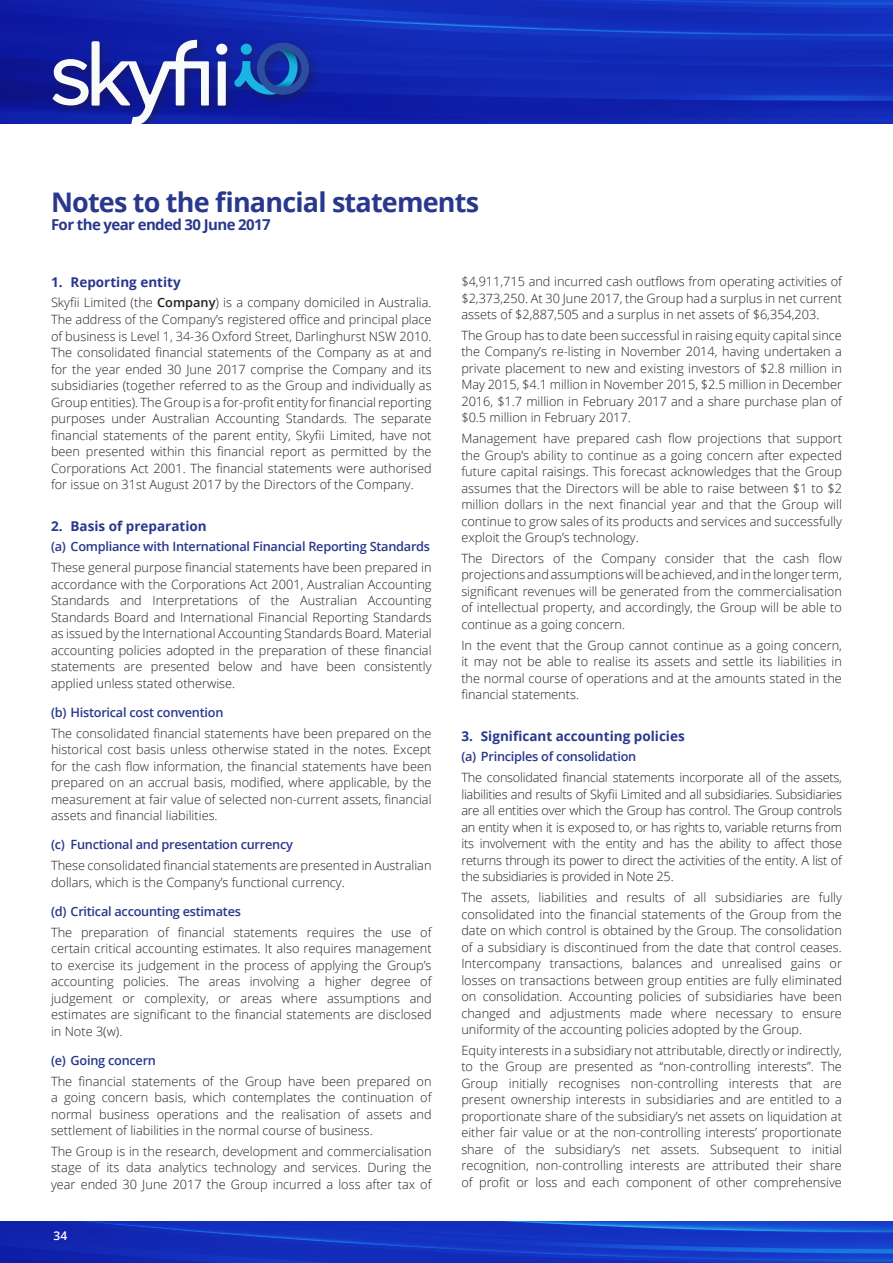
<style>
.page{position:relative;width:893px;height:1263px;background:#fff}
.page>*{position:absolute;margin:0;border:0;box-sizing:border-box;transform-origin:0 0}
.t1{font:700 27px "Open Sans";letter-spacing:-.03em;color:#29388d}
.t2{font:700 15px "Open Sans";letter-spacing:-.04em;color:#29388d}
.t3{font:700 13.5px "Open Sans";color:#29388d}
.t4{font:300 12.75px/16.5px "Open Sans";color:#231f20;text-align:justify}
.t5{font:600 12.75px "Open Sans";letter-spacing:-.02em;color:#29388d}
.t6{font:600 12px "Open Sans";color:#fff}
.s1{font-weight:600}
</style>
<div class="page">
<img style="left:0;top:0;width:893px;height:123px">
<img style="left:0;top:1221px;width:893px;height:42px">
<div style="left:48px;top:35px;width:272px;height:101px;background:#231f20;opacity:.45"></div>
<div style="left:218px;top:61px;width:8px;height:45px;background:#f9fafa"></div>
<div style="left:216px;top:44px;width:11px;height:11px;background:#f9fafa;border-radius:50%"></div>
<svg style="left:52px;top:40px;width:157px;height:84px"></svg>
<svg style="left:234px;top:43px;width:75px;height:52px"></svg>
<svg style="left:276px;top:73px;width:20px;height:14px"></svg>
<div style="left:0;top:124px;width:893px;height:45px;background:#fff"></div>
<h1 class="t1" style="left:51px;top:183px;width:430px">Notes to the financial statements</h1>
<p class="t2" style="left:51px;top:214px;width:221px">For the year ended 30 June 2017</p>
<p class="t3" style="left:51px;top:272px;width:131px">1. Reporting entity</p>
<p class="t4" style="left:51px;top:294px;width:382px">Skyfii Limited (the <span class="s1">Company</span>) is a company domiciled in Australia.<br>The address of the Company’s registered office and principal place of business is Level 1, 34-36 Oxford Street, Darlinghurst NSW 2010.<br>The consolidated financial statements of the Company as at and for the year ended 30 June 2017 comprise the Company and its subsidiaries (together referred to as the Group and individually as Group entities). The Group is a for-profit entity for financial reporting purposes under Australian Accounting Standards. The separate financial statements of the parent entity, Skyfii Limited, have not been presented within this financial report as permitted by the Corporations Act 2001. The financial statements were authorised for issue on 31st August 2017 by the Directors of the Company.</p>
<p class="t3" style="left:51px;top:516px;width:157px">2. Basis of preparation</p>
<p class="t5" style="left:51px;top:538px;width:381px">(a) Compliance with International Financial Reporting Standards</p>
<p class="t4" style="left:51px;top:559px;width:382px">These general purpose financial statements have been prepared in accordance with the Corporations Act 2001, Australian Accounting Standards and Interpretations of the Australian Accounting Standards Board and International Financial Reporting Standards as issued by the International Accounting Standards Board. Material accounting policies adopted in the preparation of these financial statements are presented below and have been consistently applied unless stated otherwise.</p>
<p class="t5" style="left:51px;top:703px;width:174px">(b) Historical cost convention</p>
<p class="t4" style="left:51px;top:724px;width:382px">The consolidated financial statements have been prepared on the historical cost basis unless otherwise stated in the notes. Except for the cash flow information, the financial statements have been prepared on an accrual basis, modified, where applicable, by the measurement at fair value of selected non-current assets, financial assets and financial liabilities.</p>
<p class="t5" style="left:51px;top:836px;width:243px">(c) Functional and presentation currency</p>
<p class="t4" style="left:51px;top:857px;width:382px">These consolidated financial statements are presented in Australian dollars, which is the Company’s functional currency.</p>
<p class="t5" style="left:51px;top:902px;width:191px">(d) Critical accounting estimates</p>
<p class="t4" style="left:51px;top:923px;width:382px">The preparation of financial statements requires the use of certain critical accounting estimates. It also requires management to exercise its judgement in the process of applying the Group’s accounting policies. The areas involving a higher degree of judgement or complexity, or areas where assumptions and estimates are significant to the financial statements are disclosed in Note 3(w).</p>
<p class="t5" style="left:51px;top:1051px;width:106px">(e) Going concern</p>
<p class="t4" style="left:51px;top:1072px;width:382px">The financial statements of the Group have been prepared on a going concern basis, which contemplates the continuation of normal business operations and the realisation of assets and settlement of liabilities in the normal course of business.</p>
<p class="t4" style="left:51px;top:1143px;width:382px">The Group is in the research, development and commercialisation stage of its data analytics technology and services. During the year ended 30 June 2017 the Group incurred a loss after tax of</p>
<p class="t6" style="left:53px;top:1228px;width:15px">34</p>
<p class="t4" style="left:461px;top:273px;width:382px">$4,911,715 and incurred cash outflows from operating activities of $2,373,250. At 30 June 2017, the Group had a surplus in net current assets of $2,887,505 and a surplus in net assets of $6,354,203.</p>
<p class="t4" style="left:461px;top:327px;width:382px">The Group has to date been successful in raising equity capital since the Company’s re-listing in November 2014, having undertaken a private placement to new and existing investors of $2.8 million in May 2015, $4.1 million in November 2015, $2.5 million in December 2016, $1.7 million in February 2017 and a share purchase plan of $0.5 million in February 2017.</p>
<p class="t4" style="left:461px;top:430px;width:382px">Management have prepared cash flow projections that support the Group’s ability to continue as a going concern after expected future capital raisings. This forecast acknowledges that the Group assumes that the Directors will be able to raise between $1 to $2 million dollars in the next financial year and that the Group will continue to grow sales of its products and services and successfully exploit the Group’s technology.</p>
<p class="t4" style="left:461px;top:550px;width:382px">The Directors of the Company consider that the cash flow projections and assumptions will be achieved, and in the longer term, significant revenues will be generated from the commercialisation of intellectual property, and accordingly, the Group will be able to continue as a going concern.</p>
<p class="t4" style="left:461px;top:636px;width:382px">In the event that the Group cannot continue as a going concern, it may not be able to realise its assets and settle its liabilities in the normal course of operations and at the amounts stated in the financial statements.</p>
<p class="t3" style="left:461px;top:726px;width:225px">3. Significant accounting policies</p>
<p class="t5" style="left:461px;top:748px;width:176px">(a) Principles of consolidation</p>
<p class="t4" style="left:461px;top:769px;width:382px">The consolidated financial statements incorporate all of the assets, liabilities and results of Skyfii Limited and all subsidiaries. Subsidiaries are all entities over which the Group has control. The Group controls an entity when it is exposed to, or has rights to, variable returns from its involvement with the entity and has the ability to affect those returns through its power to direct the activities of the entity. A list of the subsidiaries is provided in Note 25.</p>
<p class="t4" style="left:461px;top:889px;width:382px">The assets, liabilities and results of all subsidiaries are fully consolidated into the financial statements of the Group from the date on which control is obtained by the Group. The consolidation of a subsidiary is discontinued from the date that control ceases.<br>Intercompany transactions, balances and unrealised gains or losses on transactions between group entities are fully eliminated on consolidation. Accounting policies of subsidiaries have been changed and adjustments made where necessary to ensure uniformity of the accounting policies adopted by the Group.</p>
<p class="t4" style="left:461px;top:1041px;width:382px">Equity interests in a subsidiary not attributable, directly or indirectly, to the Group are presented as “non-controlling interests”. The Group initially recognises non-controlling interests that are present ownership interests in subsidiaries and are entitled to a proportionate share of the subsidiary’s net assets on liquidation at either fair value or at the non-controlling interests’ proportionate share of the subsidiary’s net assets. Subsequent to initial recognition, non-controlling interests are attributed their share of profit or loss and each component of other comprehensive</p>
</div>
